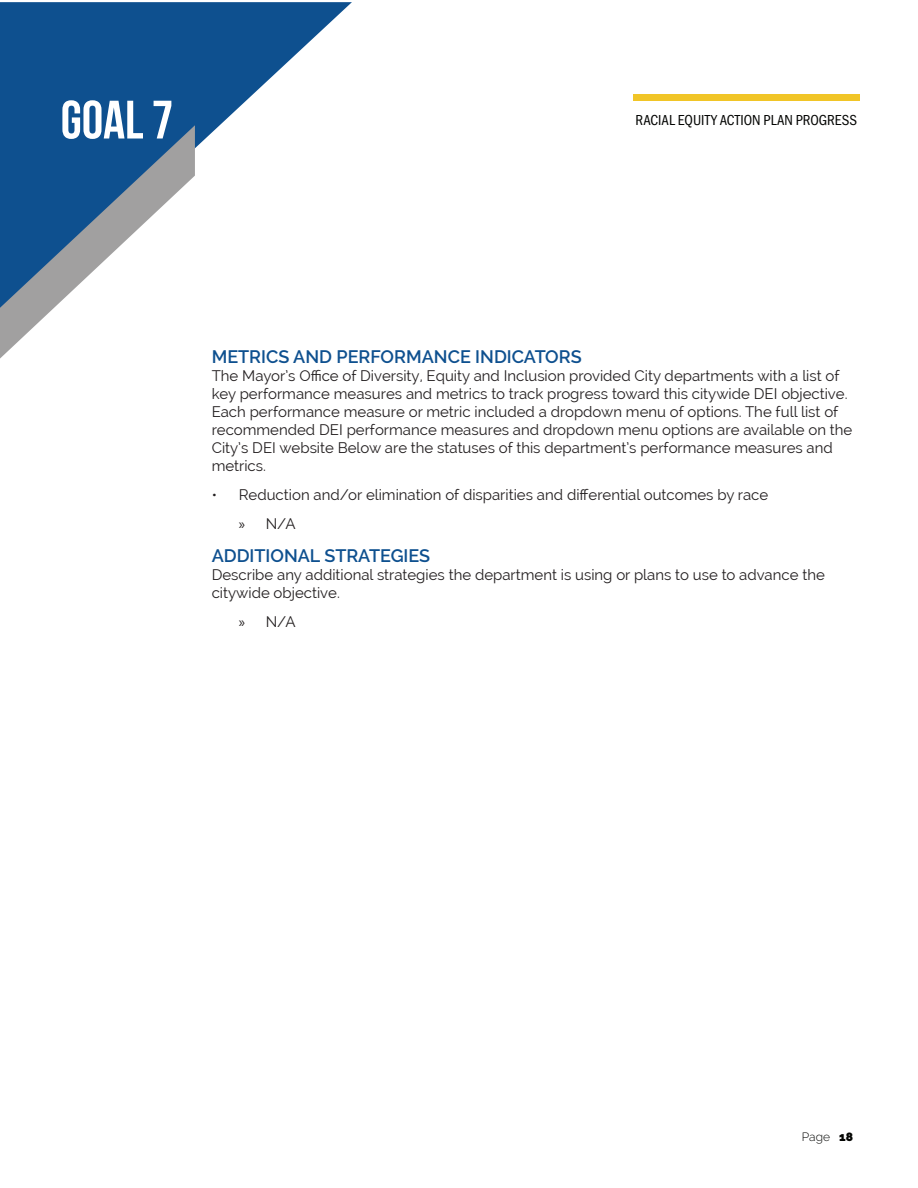
<style>
.page{position:relative;width:918px;height:1188px;background:#fff}
.page>*{position:absolute;margin:0;border:0;box-sizing:border-box;transform-origin:0 0}
.t1{font:700 54px "Bebas Neue";color:#fff}
.t2{font:600 18px "Raleway";color:#0e508f}
.t3{font:15px/18px "Raleway";color:#231f20}
.t4{font:15px "Franklin Gothic URW Cond";color:#040503}
.t5{font:300 12px "Raleway";color:#040503}
.s1{font-family:"Myriad Pro"}
.s2{font-weight:900}
</style>
<div class="page">
<svg style="left:0;top:2px;width:352px;height:146px;fill:#0e508f"></svg>
<svg style="left:0;top:125px;width:195px;height:234px"></svg>
<div style="left:633px;top:94px;width:227px;height:7px;background:#f1c527"></div>
<p class="t1" style="left:61px;top:90px;width:114px">Goal 7</p>
<p class="t4" style="left:636px;top:109px;width:223px">RACIAL EQUITY ACTION PLAN PROGRESS</p>
<p class="t2" style="left:212px;top:346px;width:372px">METRICS AND PERFORMANCE INDICATORS</p>
<p class="t3" style="left:212px;top:366px;width:642px">The Mayor’s Office of Diversity, Equity and Inclusion provided City departments with a list of key performance measures and metrics to track progress toward this citywide DEI objective.<br>Each performance measure or metric included a dropdown menu of options. The full list of recommended DEI performance measures and dropdown menu options are available on the City’s DEI website Below are the statuses of this department’s performance measures and metrics.</p>
<p class="t3" style="left:212px;top:486px;width:558px">• Reduction and/or elimination of disparities and differential outcomes by race</p>
<p class="t3" style="left:239px;top:515px;width:58px"><span class="s1">»</span> N/A</p>
<p class="t2" style="left:212px;top:545px;width:220px">ADDITIONAL STRATEGIES</p>
<p class="t3" style="left:212px;top:566px;width:615px">Describe any additional strategies the department is using or plans to use to advance the citywide objective.</p>
<p class="t3" style="left:239px;top:613px;width:58px"><span class="s1">»</span> N/A</p>
<p class="t5" style="left:802px;top:1130px;width:53px">Page <span class="s2">18</span></p>
</div>
